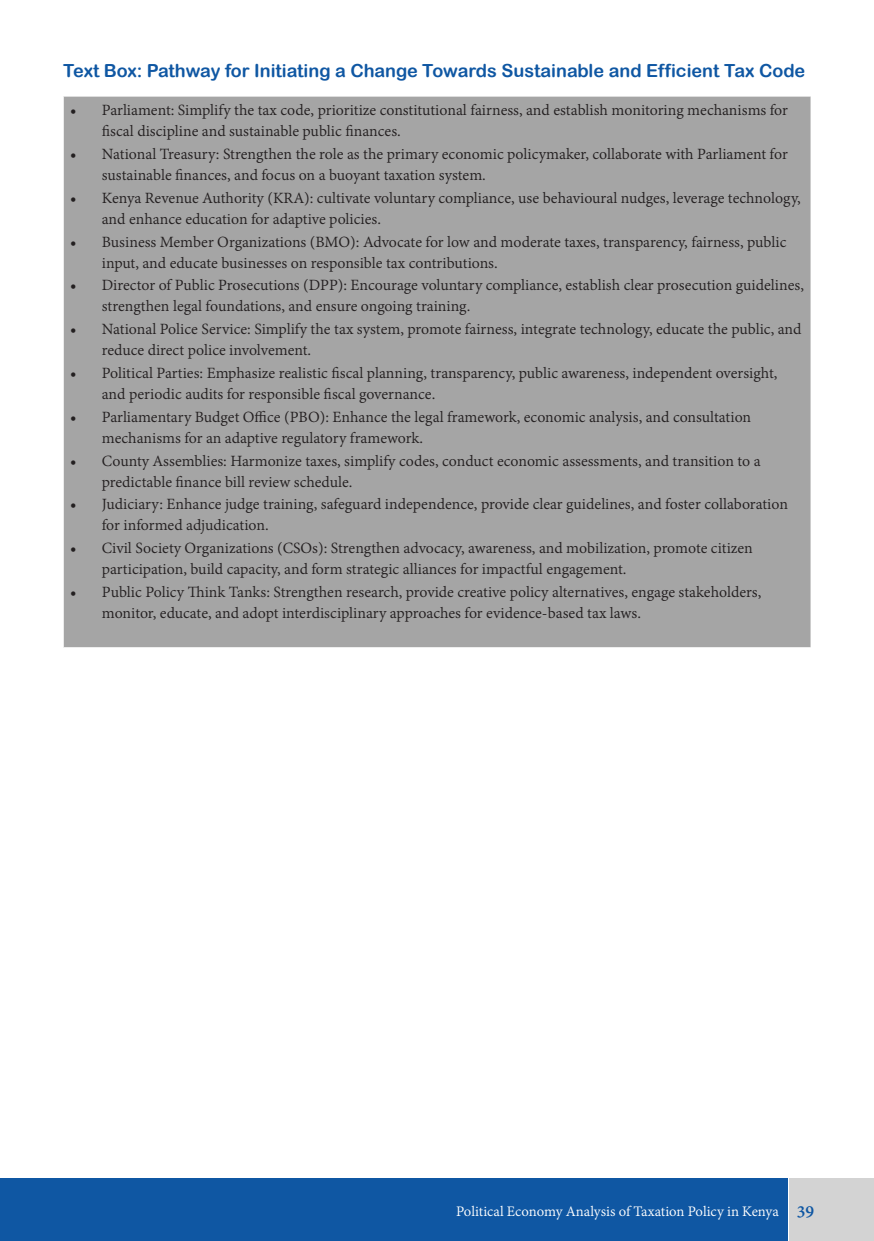
<style>
.page{position:relative;width:874px;height:1241px;background:#fff}
.page>*{position:absolute;margin:0;border:0;box-sizing:border-box;transform-origin:0 0}
.t1{font:18.03px "Arial Rounded MT Bold";color:#0f57a3}
.t2{font:16.97px/21px "Adobe Devanagari";color:#231f20}
.t3{font:15.75px "Adobe Devanagari";color:#fff}
.s1{font-weight:700;font-size:19.25px;color:#0f57a3}
</style>
<div class="page">
<div style="left:0;top:1177px;width:789px;height:63px;background:#0f57a3"></div>
<div style="left:788px;top:1177px;width:85px;height:63px;background:#d3d3d3"></div>
<hr style="left:787px;top:1177px;width:1px;height:63px;background:#fff">
<div style="left:63px;top:96px;width:747px;height:551px;background:#a5a5a5"></div>
<hr style="left:63px;top:96px;width:1px;height:551px;background:#fff">
<hr style="left:63px;top:96px;width:747px;height:1px;background:#fff">
<p class="t1" style="left:63px;top:60px;width:743px">Text Box: Pathway for Initiating a Change Towards Sustainable and Efficient Tax Code</p>
<p class="t2" style="left:102px;top:101px;width:687px;text-indent:-32px">• Parliament: Simplify the tax code, prioritize constitutional fairness, and establish monitoring mechanisms for fiscal discipline and sustainable public finances.</p>
<p class="t2" style="left:102px;top:145px;width:687px;text-indent:-32px">• National Treasury: Strengthen the role as the primary economic policymaker, collaborate with Parliament for sustainable finances, and focus on a buoyant taxation system.</p>
<p class="t2" style="left:102px;top:189px;width:700px;text-indent:-32px">• Kenya Revenue Authority (KRA): cultivate voluntary compliance, use behavioural nudges, leverage technology, and enhance education for adaptive policies.</p>
<p class="t2" style="left:102px;top:232px;width:685px;text-indent:-32px">• Business Member Organizations (BMO): Advocate for low and moderate taxes, transparency, fairness, public input, and educate businesses on responsible tax contributions.</p>
<p class="t2" style="left:102px;top:276px;width:703px;text-indent:-32px">• Director of Public Prosecutions (DPP): Encourage voluntary compliance, establish clear prosecution guidelines, strengthen legal foundations, and ensure ongoing training.</p>
<p class="t2" style="left:102px;top:320px;width:701px;text-indent:-32px">• National Police Service: Simplify the tax system, promote fairness, integrate technology, educate the public, and reduce direct police involvement.</p>
<p class="t2" style="left:102px;top:364px;width:676px;text-indent:-32px">• Political Parties: Emphasize realistic fiscal planning, transparency, public awareness, independent oversight, and periodic audits for responsible fiscal governance.</p>
<p class="t2" style="left:102px;top:407px;width:650px;text-indent:-32px">• Parliamentary Budget Office (PBO): Enhance the legal framework, economic analysis, and consultation mechanisms for an adaptive regulatory framework.</p>
<p class="t2" style="left:102px;top:451px;width:660px;text-indent:-32px">• County Assemblies: Harmonize taxes, simplify codes, conduct economic assessments, and transition to a predictable finance bill review schedule.</p>
<p class="t2" style="left:102px;top:495px;width:687px;text-indent:-32px">• Judiciary: Enhance judge training, safeguard independence, provide clear guidelines, and foster collaboration for informed adjudication.</p>
<p class="t2" style="left:102px;top:539px;width:652px;text-indent:-32px">• Civil Society Organizations (CSOs): Strengthen advocacy, awareness, and mobilization, promote citizen participation, build capacity, and form strategic alliances for impactful engagement.</p>
<p class="t2" style="left:102px;top:582px;width:660px;text-indent:-32px">• Public Policy Think Tanks: Strengthen research, provide creative policy alternatives, engage stakeholders, monitor, educate, and adopt interdisciplinary approaches for evidence-based tax laws.</p>
<p class="t3" style="left:456px;top:1201px;width:359px">Political Economy Analysis of Taxation Policy in Kenya <span class="s1">39</span></p>
</div>
